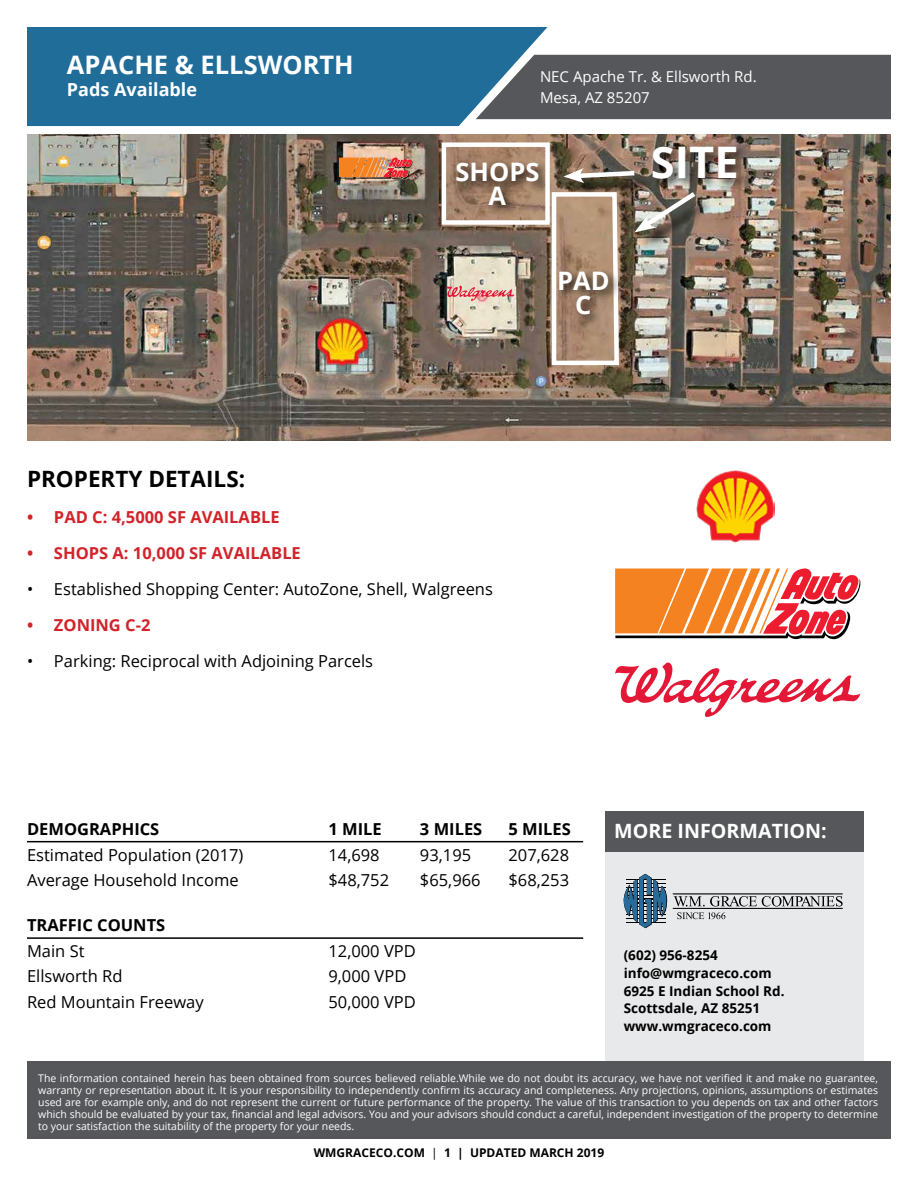
<style>
.page{position:relative;width:918px;height:1188px;background:#fff}
.page>*{position:absolute;margin:0;border:0;box-sizing:border-box;transform-origin:0 0}
.t1{font:700 43.5px "Open Sans";color:#fff}
.t2{font:700 25.5px/24px "Open Sans";color:#fff;text-align:center}
.t3{font:700 22.5px "Open Sans";color:#000}
.t4{font:700 19.65px "Open Sans";color:#fff}
.t5{font:700 18px "Open Sans";color:#fff}
.t6{font:16.5px "Open Sans";color:#000}
.t7{font:700 16.5px "Open Sans";color:#d2232a}
.t8{font:700 16.5px "Open Sans";color:#000}
.t9{font:15px/21px "Open Sans";color:#fff}
.t10{font:700 13.5px/18px "Open Sans";color:#000}
.t11{font:700 12px "Open Sans";color:#000}
.t12{font:10.5px/12px "Open Sans";color:#fff;text-align:justify}
.s1{font-weight:400}
</style>
<div class="page">
<hr style="left:27px;top:841px;width:556px;height:1px;background:#000">
<div style="left:27px;top:27px;width:521px;height:99px;background:#216d9a"></div>
<svg style="left:476px;top:55px;width:415px;height:64px;background:#565c60"></svg>
<div style="left:605px;top:843px;width:259px;height:223px;background:#e8e9ea"></div>
<div style="left:27px;top:1061px;width:864px;height:78px;background:#55575a"></div>
<div style="left:605px;top:811px;width:259px;height:40px;background:#55575a"></div>
<hr style="left:673px;top:894px;width:170px;height:1px;background:#000">
<hr style="left:673px;top:908px;width:170px;height:1px;background:#000">
<svg style="left:674px;top:896px;width:169px;height:10px"></svg>
<svg style="left:677px;top:912px;width:48px;height:7px"></svg>
<svg style="left:624px;top:874px;width:44px;height:54px"></svg>
<img style="left:27px;top:134px;width:864px;height:307px">
<div style="left:638px;top:196px;width:75px;height:54px;background:#000;opacity:.75"></div>
<div style="left:650px;top:143px;width:99px;height:48px;background:#000;opacity:.75"></div>
<div style="left:454px;top:160px;width:97px;height:57px;background:#000;opacity:.75"></div>
<hr style="left:27px;top:937px;width:556px;height:2px;background:#000">
<svg style="left:615px;top:568px;width:245px;height:71px"></svg>
<svg style="left:615px;top:662px;width:245px;height:55px"></svg>
<div style="left:442px;top:142px;width:108px;height:83px;border:4px solid #fff"></div>
<img style="left:550px;top:168px;width:150px;height:199px">
<div style="left:556px;top:268px;width:65px;height:58px;background:#000;opacity:.75"></div>
<svg style="left:446px;top:285px;width:69px;height:16px"></svg>
<svg style="left:339px;top:158px;width:74px;height:21px;background:#d87644"></svg>
<img style="left:696px;top:470px;width:78px;height:73px">
<img style="left:316px;top:318px;width:52px;height:47px">
<h2 class="t2" style="left:67px;top:52px;width:288px">APACHE &amp; ELLSWORTH</h2>
<h3 class="t5" style="left:67px;top:77px;width:132px">Pads Available</h3>
<h3 class="t9" style="left:540px;top:66px;width:218px">NEC Apache Tr. &amp; Ellsworth Rd.<br>Mesa, AZ 85207</h3>
<h2 class="t2" style="left:456px;top:159px;width:85px">SHOPS</h2>
<h2 class="t2" style="left:489px;top:183px;width:19px">A</h2>
<h2 class="t2" style="left:557px;top:268px;width:54px">PAD<br>C</h2>
<h1 class="t1" style="left:651px;top:132px;width:89px">SITE</h1>
<h3 class="t3" style="left:27px;top:463px;width:220px">PROPERTY DETAILS:</h3>
<h3 class="t7" style="left:27px;top:506px;width:254px">• PAD C: 4,5000 SF AVAILABLE</h3>
<h3 class="t7" style="left:27px;top:542px;width:275px">• SHOPS A: 10,000 SF AVAILABLE</h3>
<h3 class="t6" style="left:27px;top:578px;width:467px">• Established Shopping Center: AutoZone, Shell, Walgreens</h3>
<h3 class="t7" style="left:27px;top:614px;width:125px">• ZONING C-2</h3>
<h3 class="t6" style="left:27px;top:650px;width:348px">• Parking: Reciprocal with Adjoining Parcels</h3>
<h3 class="t8" style="left:27px;top:818px;width:134px">DEMOGRAPHICS</h3>
<h3 class="t8" style="left:329px;top:818px;width:55px">1 MILE</h3>
<h3 class="t8" style="left:420px;top:818px;width:64px">3 MILES</h3>
<h3 class="t8" style="left:509px;top:818px;width:64px">5 MILES</h3>
<h3 class="t6" style="left:27px;top:843px;width:218px">Estimated Population (2017)</h3>
<h3 class="t6" style="left:329px;top:843px;width:53px">14,698</h3>
<h3 class="t6" style="left:420px;top:843px;width:53px">93,195</h3>
<h3 class="t6" style="left:509px;top:843px;width:62px">207,628</h3>
<h3 class="t6" style="left:27px;top:869px;width:213px">Average Household Income</h3>
<h3 class="t6" style="left:329px;top:869px;width:62px">$48,752</h3>
<h3 class="t6" style="left:420px;top:869px;width:62px">$65,966</h3>
<h3 class="t6" style="left:509px;top:869px;width:62px">$68,253</h3>
<h3 class="t8" style="left:27px;top:914px;width:140px">TRAFFIC COUNTS</h3>
<h3 class="t6" style="left:27px;top:940px;width:59px">Main St</h3>
<h3 class="t6" style="left:329px;top:940px;width:89px">12,000 VPD</h3>
<h3 class="t6" style="left:27px;top:965px;width:97px">Ellsworth Rd</h3>
<h3 class="t6" style="left:329px;top:965px;width:79px">9,000 VPD</h3>
<h3 class="t6" style="left:27px;top:991px;width:178px">Red Mountain Freeway</h3>
<h3 class="t6" style="left:329px;top:991px;width:89px">50,000 VPD</h3>
<h3 class="t4" style="left:614px;top:817px;width:214px">MORE INFORMATION:</h3>
<p class="t10" style="left:624px;top:945px;width:162px">(602) 956-8254 info@wmgraceco.com<br>6925 E Indian School Rd.<br>Scottsdale, AZ 85251 www.wmgraceco.com</p>
<p class="t12" style="left:38px;top:1072px;width:841px">The information contained herein has been obtained from sources believed reliable.While we do not doubt its accuracy, we have not verified it and make no guarantee, warranty or representation about it. It is your responsibility to independently confirm its accuracy and completeness. Any projections, opinions, assumptions or estimates used are for example only, and do not represent the current or future performance of the property. The value of this transaction to you depends on tax and other factors which should be evaluated by your tax, financial and legal advisors. You and your advisors should conduct a careful, independent investigation of the property to determine to your satisfaction the suitability of the property for your needs.</p>
<p class="t11" style="left:314px;top:1145px;width:292px">WMGRACECO.COM <span class="s1">|</span> 1 | UPDATED MARCH 2019</p>
</div>
